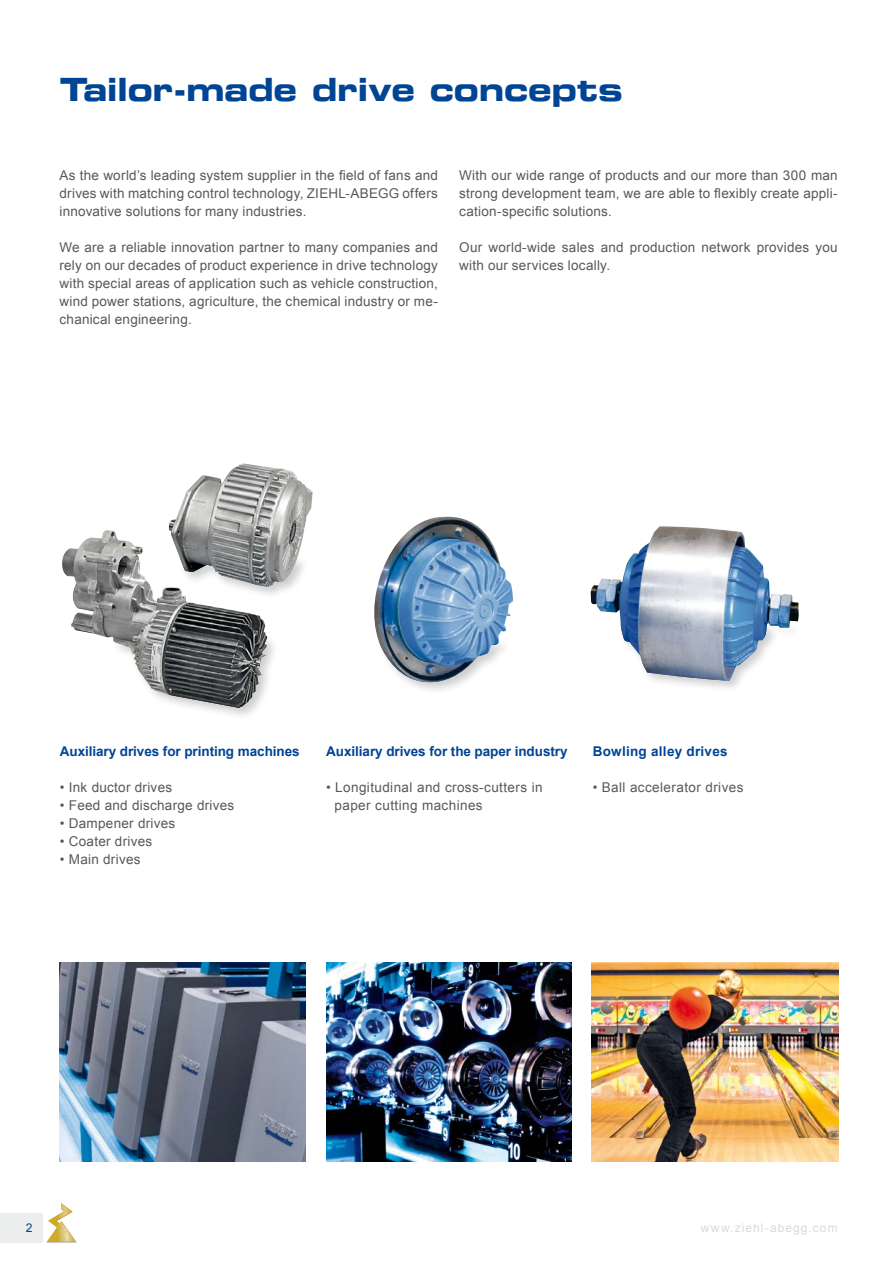
<style>
.page{position:relative;width:893px;height:1263px;background:#fff}
.page>*{position:absolute;margin:0;border:0;box-sizing:border-box;transform-origin:0 0}
.t1{font:31.5px "Eurostile Bold Extended Two";letter-spacing:-.015em;color:#004494}
.t2{font:13.5px/18px "Arial";letter-spacing:.02em;color:#58585a;text-align:justify}
.t3{font:700 13.5px "Arial";letter-spacing:-.005em;color:#004494}
.t4{font:700 13.5px "Arial";letter-spacing:.02em;color:#004494}
.t5{font:12px "Arial";letter-spacing:.09em;color:#d9dadb}
.t6{font:12px "Arial";color:#004494}
</style>
<div class="page">
<div style="left:0;top:1213px;width:43px;height:29px;background:#eceded"></div>
<svg style="left:47px;top:1203px;width:29px;height:40px"></svg>
<img style="left:60px;top:962px;width:245px;height:199px">
<img style="left:326px;top:962px;width:246px;height:199px">
<img style="left:592px;top:962px;width:246px;height:199px">
<div style="left:178px;top:555px;width:132px;height:44px;background:#000;opacity:.2"></div>
<img style="left:168px;top:463px;width:145px;height:123px">
<div style="left:106px;top:635px;width:174px;height:85px;background:#000;opacity:.2"></div>
<img style="left:62px;top:530px;width:205px;height:178px">
<div style="left:376px;top:638px;width:136px;height:58px;background:#000;opacity:.2"></div>
<img style="left:374px;top:517px;width:139px;height:166px">
<div style="left:618px;top:622px;width:184px;height:72px;background:#000;opacity:.2"></div>
<img style="left:590px;top:526px;width:209px;height:155px">
<h1 class="t1" style="left:60px;top:67px;width:565px">Tailor-made drive concepts</h1>
<p class="t2" style="left:60px;top:166px;width:380px">As the world’s leading system supplier in the field of fans and drives with matching control technology, Ziehl-Abegg offers innovative solutions for many industries.</p>
<p class="t2" style="left:60px;top:238px;width:380px">We are a reliable innovation partner to many companies and rely on our decades of product experience in drive technology with special areas of application such as vehicle construction, wind power stations, agriculture, the chemical industry or me&shy;chanical engineering.</p>
<p class="t2" style="left:459px;top:166px;width:380px">With our wide range of products and our more than 300 man strong development team, we are able to flexibly create appli&shy;cation-specific solutions.</p>
<p class="t2" style="left:459px;top:238px;width:380px">Our world-wide sales and production network provides you with our services locally.</p>
<p class="t3" style="left:60px;top:742px;width:241px">Auxiliary drives for printing machines</p>
<p class="t2" style="left:60px;top:778px;width:114px">• I nk ductor drives</p>
<p class="t2" style="left:60px;top:796px;width:176px">• Feed and discharge drives</p>
<p class="t2" style="left:60px;top:814px;width:117px">• Dampener drives</p>
<p class="t2" style="left:60px;top:832px;width:94px">• Coater drives</p>
<p class="t2" style="left:60px;top:850px;width:82px">• Main drives</p>
<p class="t3" style="left:326px;top:742px;width:243px">Auxiliary drives for the paper industry</p>
<p class="t2" style="left:335px;top:778px;width:209px;text-indent:-8px">• Longitudinal and cross-cutters in paper cutting machines</p>
<p class="t4" style="left:593px;top:742px;width:136px">Bowling alley drives</p>
<p class="t2" style="left:593px;top:778px;width:152px">• Ball accelerator drives</p>
<p class="t6" style="left:26px;top:1220px;width:8px">2</p>
<p class="t5" style="left:701px;top:1220px;width:138px">www.ziehl-abegg.com</p>
</div>
